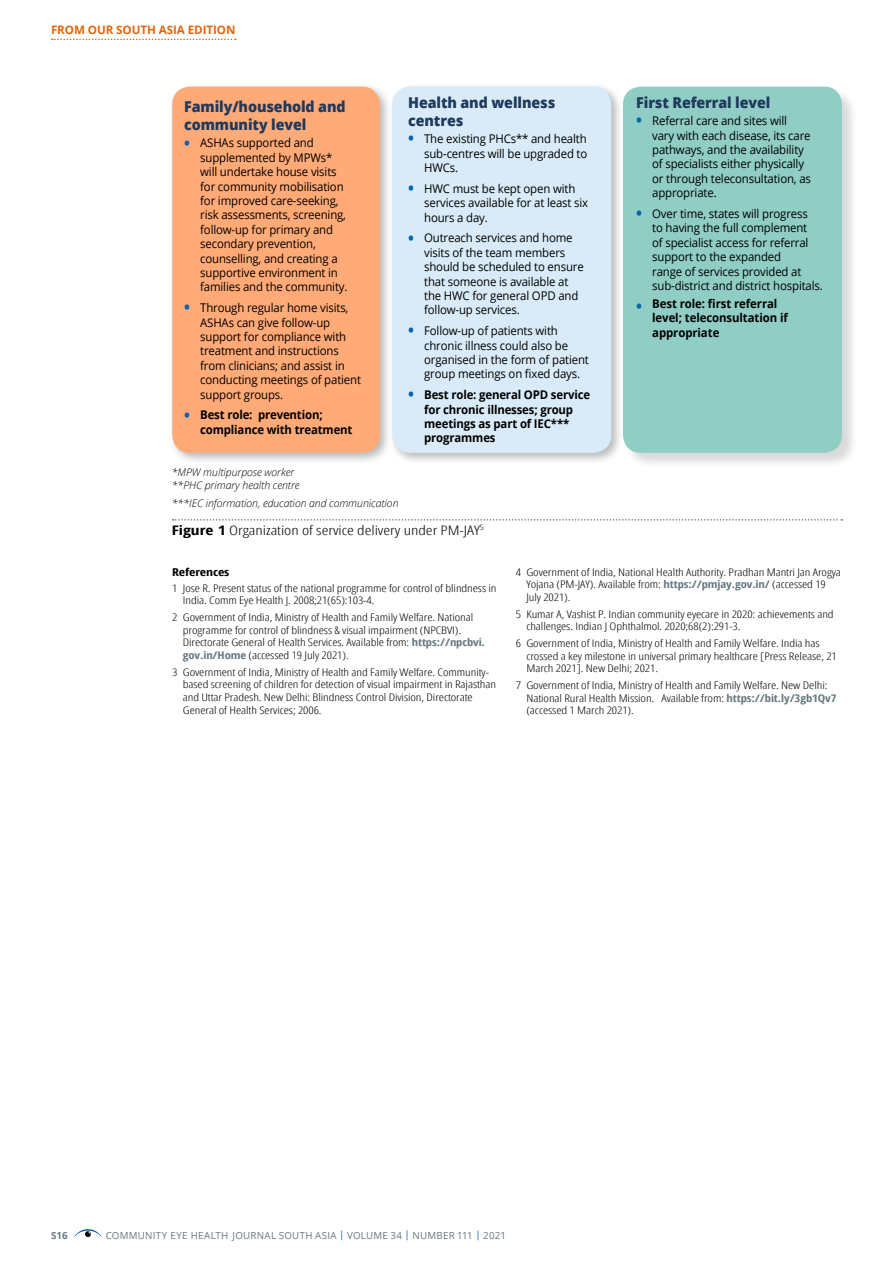
<style>
.page{position:relative;width:893px;height:1263px;background:#fff}
.page>*{position:absolute;margin:0;border:0;box-sizing:border-box;transform-origin:0 0}
.t1{font:800 15px/18px "Open Sans";letter-spacing:-.005em;color:#203a5d;scale:.95 1}
.t2{font:300 13.2px "Open Sans Condensed";color:#000;scale:1.32 1}
.t3{font:12px/14.4px "Open Sans";letter-spacing:-.015em;color:#000;scale:.95 1}
.t4{font:700 12px/14.4px "Open Sans";letter-spacing:-.015em;color:#000;scale:.95 1}
.t5{font:700 11.7px "Open Sans";letter-spacing:-.005em;color:#e4650e}
.t6{font:700 10.8px "Open Sans Condensed";letter-spacing:-.01em;color:#000;scale:1.27 1}
.t7{font:300 10.5px/12.6px "Open Sans Condensed";letter-spacing:-.005em;color:#000;scale:1.27 1}
.t8{font:italic 300 10.5px/12.6px "Open Sans";letter-spacing:-.005em;color:#000}
.t9{font:9.75px "Open Sans";letter-spacing:.025em;color:#66787f}
.t10{font:700 9.75px "Open Sans";color:#66787f}
.s1{font-weight:700;font-size:16.5px;color:#0063af}
.s2{font-size:16.5px;color:#0063af}
.s3{font-weight:700}
.s4{font-weight:700;color:#66787f}
.s5{color:#0063af}
</style>
<div class="page">
<svg style="left:74px;top:1229px;width:28px;height:9px"></svg>
<svg style="left:52px;top:39px;width:184px;height:1px"></svg>
<div style="left:168px;top:83px;width:224px;height:382px;background:#000;opacity:.35"></div>
<div style="left:172px;top:87px;width:208px;height:366px;background:#fa7;border-radius:18px"></div>
<div style="left:388px;top:83px;width:236px;height:382px;background:#000;opacity:.35"></div>
<div style="left:392px;top:87px;width:219px;height:366px;background:#d9ebf8;border-radius:18px"></div>
<div style="left:623px;top:87px;width:236px;height:383px;background:#000;opacity:.25"></div>
<div style="left:623px;top:87px;width:219px;height:366px;background:#90cdc4;border-radius:18px"></div>
<svg style="left:173px;top:519px;width:669px;height:2px"></svg>
<p class="t5" style="left:51px;top:22px;width:186px">FROM OUR SOUTH ASIA EDITION</p>
<p class="t1" style="left:184px;top:97px;width:171px">Family/household and community level</p>
<p class="t3" style="left:200px;top:136px;width:157px;text-indent:-16px"><span class="s1">•</span> ASHAs supported and supplemented by MPWs* will undertake house visits for community mobilisation for improved care-seeking, risk assessments, screening, follow-up for primary and secondary prevention, counselling, and creating a supportive environment in families and the community.</p>
<p class="t3" style="left:200px;top:300px;width:171px;text-indent:-16px"><span class="s1">•</span> Through regular home visits,<br>ASHAs can give follow-up support for compliance with treatment and instructions from clinicians; and assist in conducting meetings of patient support groups.</p>
<p class="t4" style="left:200px;top:408px;width:162px;text-indent:-16px"><span class="s2">•</span> Best role: prevention; compliance with treatment</p>
<p class="t8" style="left:172px;top:466px;width:129px">*MPW multipurpose worker **PHC primary health centre</p>
<p class="t8" style="left:172px;top:497px;width:228px">***IEC information, education and communication</p>
<p class="t1" style="left:408px;top:93px;width:156px">Health and wellness centres</p>
<p class="t3" style="left:424px;top:131px;width:173px;text-align:justify;text-indent:-16px"><span class="s1">•</span> The existing PHCs** and health sub-centres will be upgraded to HWCs.</p>
<p class="t3" style="left:424px;top:181px;width:174px;text-indent:-16px"><span class="s1">•</span> HWC must be kept open with services available for at least six hours a day.</p>
<p class="t3" style="left:424px;top:230px;width:169px;text-indent:-16px"><span class="s1">•</span> Outreach services and home visits of the team members should be scheduled to ensure that someone is available at the HWC for general OPD and follow-up services.</p>
<p class="t3" style="left:424px;top:323px;width:175px;text-indent:-16px"><span class="s1">•</span> Follow-up of patients with chronic illness could also be organised in the form of patient group meetings on fixed days.</p>
<p class="t4" style="left:424px;top:387px;width:176px;text-indent:-16px"><span class="s2">•</span> Best role: general OPD service for chronic illnesses; group meetings as part of IEC*** programmes</p>
<p class="t2" style="left:172px;top:521px;width:238px"><span class="s3">Figure 1</span> Organization of service delivery under PM-JAY<sup>5</sup></p>
<p class="t1" style="left:636px;top:93px;width:143px">First Referral level</p>
<p class="t3" style="left:652px;top:113px;width:169px;text-indent:-16px"><span class="s1">•</span> Referral care and sites will vary with each disease, its care pathways, and the availability of specialists either physically or through teleconsultation, as appropriate.</p>
<p class="t3" style="left:652px;top:206px;width:181px;text-indent:-16px"><span class="s1">•</span> Over time, states will progress<br>to having the full complement<br>of specialist access for referral support to the expanded<br>range of services provided at sub-district and district hospitals.</p>
<p class="t4" style="left:652px;top:296px;width:144px;text-indent:-16px"><span class="s2">•</span> Best role: first referral level; teleconsultation if appropriate</p>
<p class="t6" style="left:172px;top:564px;width:47px">References</p>
<p class="t7" style="left:183px;top:581px;width:249px;text-indent:-11px">1 Jose R. Present status of the national programme for control of blindness in<br>India. Comm Eye Health J. 2008;21(65):103-4.</p>
<p class="t7" style="left:183px;top:611px;width:239px;text-indent:-11px">2 Government of India, Ministry of Health and Family Welfare. National programme for control of blindness &amp; visual impairment (NPCBVI).<br>Directorate General of Health Services. Available from: <span class="s4">https://npcbvi. gov.in/Home</span> (accessed 19 July 2021).</p>
<p class="t7" style="left:183px;top:665px;width:248px;text-indent:-11px">3 Government of India, Ministry of Health and Family Welfare. Community&shy;based screening of children for detection of visual impairment in Rajasthan and Uttar Pradesh. New Delhi: Blindness Control Division, Directorate General of Health Services; 2006.</p>
<p class="t7" style="left:526px;top:565px;width:249px;text-indent:-11px">4 Government of India, National Health Authority. Pradhan Mantri Jan Arogya<br>Yojana (PM-JAY). Available from: <span class="s4">https://pmjay.gov.in/</span> (accessed 19<br>July 2021).</p>
<p class="t7" style="left:526px;top:607px;width:243px;text-indent:-11px">5 Kumar A, Vashist P. Indian community eyecare in 2020: achievements and challenges. Indian J Ophthalmol. 2020;68(2):291-3.</p>
<p class="t7" style="left:526px;top:637px;width:246px;text-indent:-11px">6 Government of India, Ministry of Health and Family Welfare. India has crossed a key milestone in universal primary healthcare [Press Release, 21<br>March 2021]. New Delhi; 2021.</p>
<p class="t7" style="left:526px;top:679px;width:246px;text-indent:-11px">7 Government of India, Ministry of Health and Family Welfare. New Delhi:<br>National Rural Health Mission. Available from: <span class="s4">https://bit.ly/3gb1Qv7 </span>(accessed 1 March 2021).</p>
<p class="t10" style="left:51px;top:1228px;width:18px">S16</p>
<p class="t9" style="left:106px;top:1228px;width:402px">COMMUNITY EYE HEALTH JOURNAL SOUTH ASIA <span class="s5">|</span> VOLUME 34 <span class="s5">|</span> NUMBER 111 <span class="s5">|</span> 2021</p>
</div>
